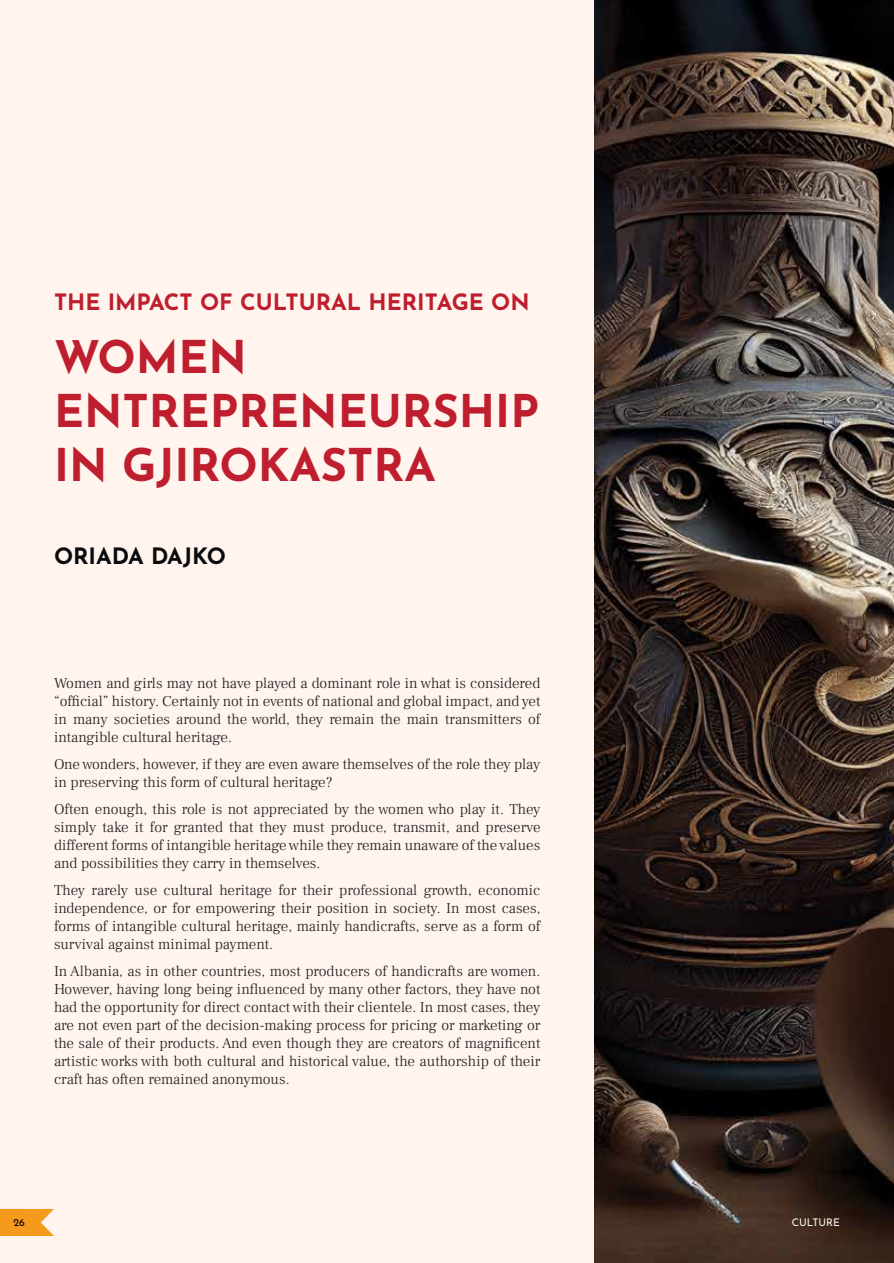
<style>
.page{position:relative;width:894px;height:1263px;background:#fff}
.page>*{position:absolute;margin:0;border:0;box-sizing:border-box;transform-origin:0 0}
.t1{font:700 45px/54px "Josefin Sans";color:#be1e2d}
.t2{font:700 22.5px "Josefin Sans";color:#be1e2d}
.t3{font:700 22.5px "Josefin Sans";color:#0a090b}
.t4{font:300 15px/18px "Frank Ruhl Libre";color:#231f20;text-align:justify}
.t5{font:10.5px "Josefin Sans";color:#fff4ee}
.t6{font:10.5px "Josefin Sans";color:#000}
</style>
<div class="page">
<div style="left:0;top:0;width:893px;height:1263px;background:#fff4ee"></div>
<img style="left:594px;top:0;width:299px;height:1263px">
<svg style="left:0;top:1209px;width:54px;height:27px"></svg>
<h2 class="t2" style="left:54px;top:285px;width:477px">THE IMPACT OF CULTURAL HERITAGE ON</h2>
<h1 class="t1" style="left:54px;top:326px;width:486px">WOMEN<br>ENTREPRENEURSHIP<br>IN GJIROKASTRA</h1>
<h2 class="t3" style="left:54px;top:540px;width:173px">ORIADA DAJKO</h2>
<p class="t4" style="left:54px;top:674px;width:488px">Women and girls may not have played a dominant role in what is considered “official” history. Certainly not in events of national and global impact, and yet in many societies around the world, they remain the main transmitters of intangible cultural heritage.</p>
<p class="t4" style="left:54px;top:755px;width:487px">One wonders, however, if they are even aware themselves of the role they play in preserving this form of cultural heritage?</p>
<p class="t4" style="left:54px;top:800px;width:488px">Often enough, this role is not appreciated by the women who play it. They simply take it for granted that they must produce, transmit, and preserve different forms of intangible heritage while they remain unaware of the values and possibilities they carry in themselves.</p>
<p class="t4" style="left:54px;top:881px;width:488px">They rarely use cultural heritage for their professional growth, economic independence, or for empowering their position in society. In most cases, forms of intangible cultural heritage, mainly handicrafts, serve as a form of survival against minimal payment.</p>
<p class="t4" style="left:54px;top:962px;width:488px">In Albania, as in other countries, most producers of handicrafts are women.<br>However, having long being influenced by many other factors, they have not had the opportunity for direct contact with their clientele. In most cases, they are not even part of the decision-making process for pricing or marketing or the sale of their products. And even though they are creators of magnificent artistic works with both cultural and historical value, the authorship of their craft has often remained anonymous.</p>
<p class="t6" style="left:14px;top:1214px;width:13px">26</p>
<p class="t5" style="left:791px;top:1214px;width:50px">CULTURE</p>
</div>
